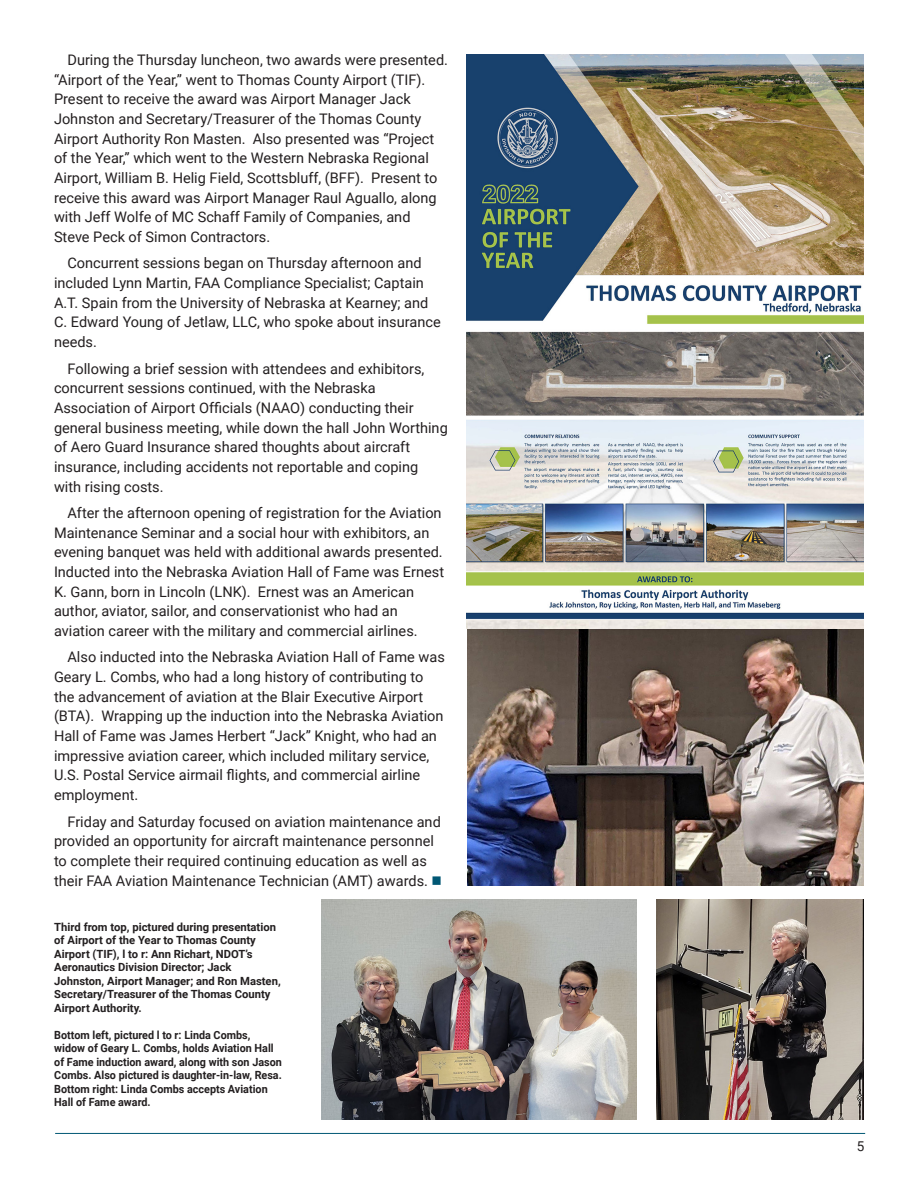
<style>
.page{position:relative;width:918px;height:1188px;background:#fff}
.page>*{position:absolute;margin:0;border:0;box-sizing:border-box;transform-origin:0 0}
.Body_Text{font:14.55px/19.6px "Roboto";color:#231f20}
.t1{font:13.5px "Roboto";color:#231f20}
.Byline{font:700 11.25px/13.5px "Roboto";color:#231f20}
.Byline-2{font:700 11.25px/13.5px "Roboto";color:#231f20;scale:.96 1}
.s1{color:#005774}
</style>
<div class="page">
<img style="left:467px;top:54px;width:397px;height:832px">
<img style="left:656px;top:899px;width:208px;height:220px">
<hr style="left:55px;top:1133px;width:810px;height:1px;background:#005774">
<img style="left:322px;top:899px;width:314px;height:220px">
<p class="Body_Text" style="left:54px;top:49px;width:396px;text-indent:14px">During the Thursday luncheon, two awards were presented. “Airport of the Year,” went to Thomas County Airport (TIF).<br>Present to receive the award was Airport Manager Jack Johnston and Secretary/Treasurer of the Thomas County Airport Authority Ron Masten. Also presented was “Project of the Year,” which went to the Western Nebraska Regional Airport, William B. Helig Field, Scottsbluff, (BFF). Present to receive this award was Airport Manager Raul Aguallo, along with Jeff Wolfe of MC Schaff Family of Companies, and Steve Peck of Simon Contractors.</p>
<p class="Body_Text" style="left:54px;top:253px;width:388px;text-indent:14px">Concurrent sessions began on Thursday afternoon and included Lynn Martin, FAA Compliance Specialist; Captain A.T. Spain from the University of Nebraska at Kearney; and C. Edward Young of Jetlaw, LLC, who spoke about insurance needs.</p>
<p class="Body_Text" style="left:54px;top:358px;width:395px;text-indent:14px">Following a brief session with attendees and exhibitors, concurrent sessions continued, with the Nebraska Association of Airport Officials (NAAO) conducting their general business meeting, while down the hall John Worthing of Aero Guard Insurance shared thoughts about aircraft insurance, including accidents not reportable and coping with rising costs.</p>
<p class="Body_Text" style="left:54px;top:502px;width:392px;text-indent:14px">After the afternoon opening of registration for the Aviation Maintenance Seminar and a social hour with exhibitors, an evening banquet was held with additional awards presented.<br>Inducted into the Nebraska Aviation Hall of Fame was Ernest K. Gann, born in Lincoln (LNK). Ernest was an American author, aviator, sailor, and conservationist who had an aviation career with the military and commercial airlines.</p>
<p class="Body_Text" style="left:54px;top:647px;width:392px;text-indent:14px">Also inducted into the Nebraska Aviation Hall of Fame was Geary L. Combs, who had a long history of contributing to the advancement of aviation at the Blair Executive Airport (BTA). Wrapping up the induction into the Nebraska Aviation Hall of Fame was James Herbert “Jack” Knight, who had an impressive aviation career, which included military service, U.S. Postal Service airmail flights, and commercial airline employment.</p>
<p class="Body_Text" style="left:54px;top:811px;width:390px;text-indent:14px">Friday and Saturday focused on aviation maintenance and provided an opportunity for aircraft maintenance personnel to complete their required continuing education as well as their FAA Aviation Maintenance Technician (AMT) awards. <span class="s1">■</span></p>
<p class="Byline" style="left:54px;top:920px;width:228px">Third from top, pictured during presentation of Airport of the Year to Thomas County Airport (TIF), l to r: Ann Richart, NDOT’s Aeronautics Division Director; Jack Johnston, Airport Manager; and Ron Masten, Secretary/Treasurer of the Thomas County Airport Authority.</p>
<p class="Byline-2" style="left:54px;top:1028px;width:239px">Bottom left, pictured l to r: Linda Combs, widow of Geary L. Combs, holds Aviation Hall of Fame induction award, along with son Jason Combs. Also pictured is daughter-in-law, Resa.<br>Bottom right: Linda Combs accepts Aviation Hall of Fame award.</p>
<p class="t1" style="left:857px;top:1137px;width:9px">5</p>
</div>
